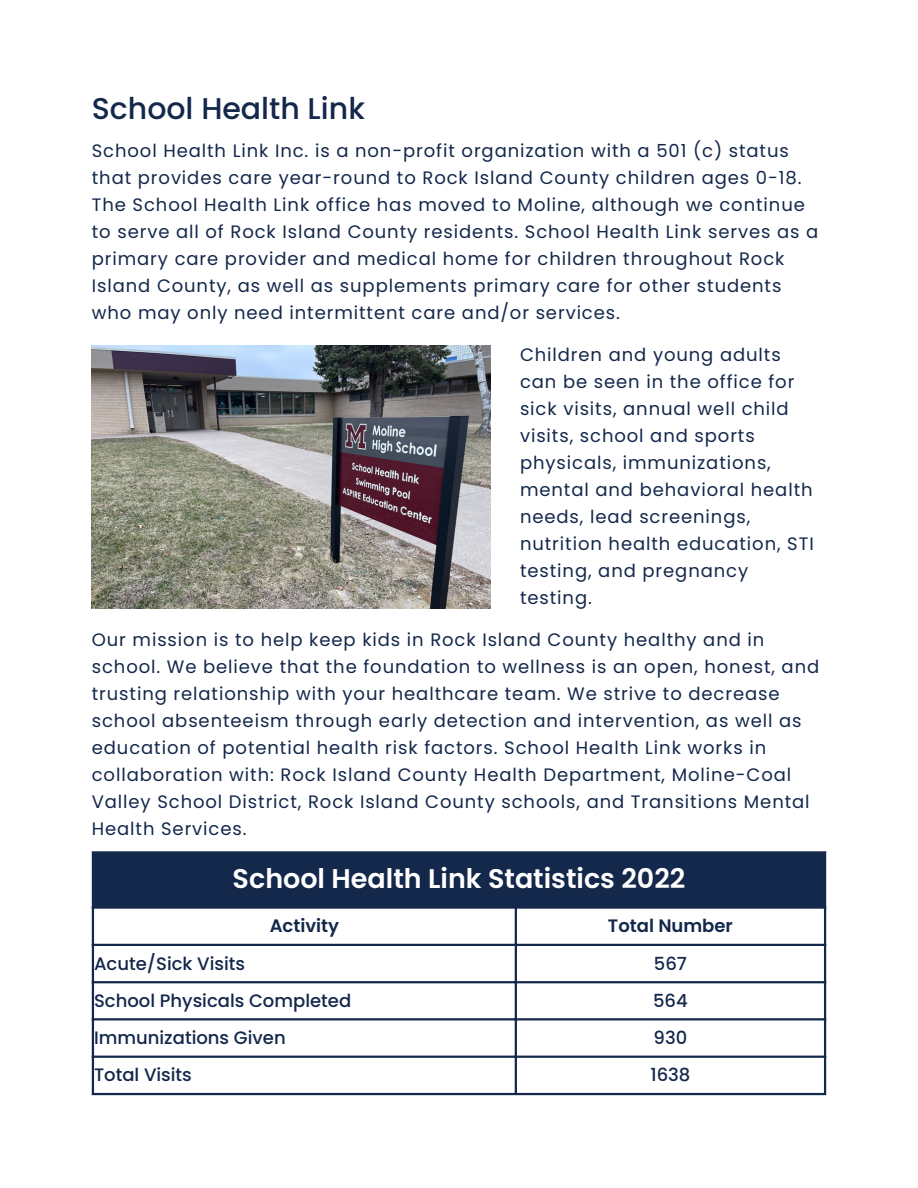
<style>
.page{position:relative;width:918px;height:1188px;background:#fff}
.page>*{position:absolute;margin:0;border:0;box-sizing:border-box;transform-origin:0 0}
.t1{font:500 30px "Poppins";color:#14284b}
.t2{font:600 27px "Poppins";color:#fff}
.t3{font:18px/27px "Poppins";letter-spacing:.05em;color:#14284b}
.t4{font:500 18px "Poppins";color:#14284b}
.t5{font:600 18px "Poppins";color:#14284b}
</style>
<div class="page">
<img style="left:92px;top:345px;width:398px;height:263px">
<div style="left:93px;top:852px;width:732px;height:56px;background:#14284b"></div>
<svg style="left:94px;top:909px;width:730px;height:184px"></svg>
<hr style="left:92px;top:854px;width:2px;height:239px;background:#14284b">
<hr style="left:515px;top:909px;width:2px;height:184px;background:#14284b">
<hr style="left:824px;top:854px;width:2px;height:239px;background:#14284b">
<hr style="left:92px;top:851px;width:734px;height:3px;background:#14284b">
<hr style="left:92px;top:906px;width:734px;height:3px;background:#14284b">
<hr style="left:92px;top:944px;width:734px;height:2px;background:#14284b">
<hr style="left:92px;top:981px;width:734px;height:2px;background:#14284b">
<hr style="left:92px;top:1018px;width:734px;height:2px;background:#14284b">
<hr style="left:92px;top:1056px;width:734px;height:2px;background:#14284b">
<hr style="left:92px;top:1093px;width:734px;height:2px;background:#14284b">
<h1 class="t1" style="left:92px;top:88px;width:275px">School Health Link</h1>
<p class="t3" style="left:92px;top:137px;width:728px">School Health Link Inc. is a non-profit organization with a 501 (c) status that provides care year-round to Rock Island County children ages 0-18.<br>The School Health Link office has moved to Moline, although we continue to serve all of Rock Island County residents. School Health Link serves as a primary care provider and medical home for children throughout Rock Island County, as well as supplements primary care for other students who may only need intermittent care and/or services.</p>
<p class="t3" style="left:520px;top:341px;width:295px">Children and young adults can be seen in the office for sick visits, annual well child visits, school and sports physicals, immunizations, mental and behavioral health needs, lead screenings, nutrition health education, STI testing, and pregnancy testing.</p>
<p class="t3" style="left:92px;top:626px;width:729px">Our mission is to help keep kids in Rock Island County healthy and in school. We believe that the foundation to wellness is an open, honest, and trusting relationship with your healthcare team. We strive to decrease school absenteeism through early detection and intervention, as well as education of potential health risk factors. School Health Link works in collaboration with: Rock Island County Health Department, Moline-Coal Valley School District, Rock Island County schools, and Transitions Mental Health Services.</p>
<h2 class="t2" style="left:233px;top:860px;width:454px">School Health Link Statistics 2022</h2>
<p class="t5" style="left:270px;top:913px;width:71px">Activity</p>
<p class="t5" style="left:608px;top:913px;width:126px">Total Number</p>
<p class="t4" style="left:94px;top:951px;width:153px">Acute/Sick Visits</p>
<p class="t4" style="left:654px;top:951px;width:35px">567</p>
<p class="t4" style="left:94px;top:988px;width:259px">School Physicals Completed</p>
<p class="t4" style="left:653px;top:988px;width:36px">564</p>
<p class="t4" style="left:94px;top:1025px;width:193px">Immunizations Given</p>
<p class="t4" style="left:654px;top:1025px;width:35px">930</p>
<p class="t4" style="left:94px;top:1063px;width:99px">Total Visits</p>
<p class="t4" style="left:650px;top:1063px;width:42px">1638</p>
</div>
